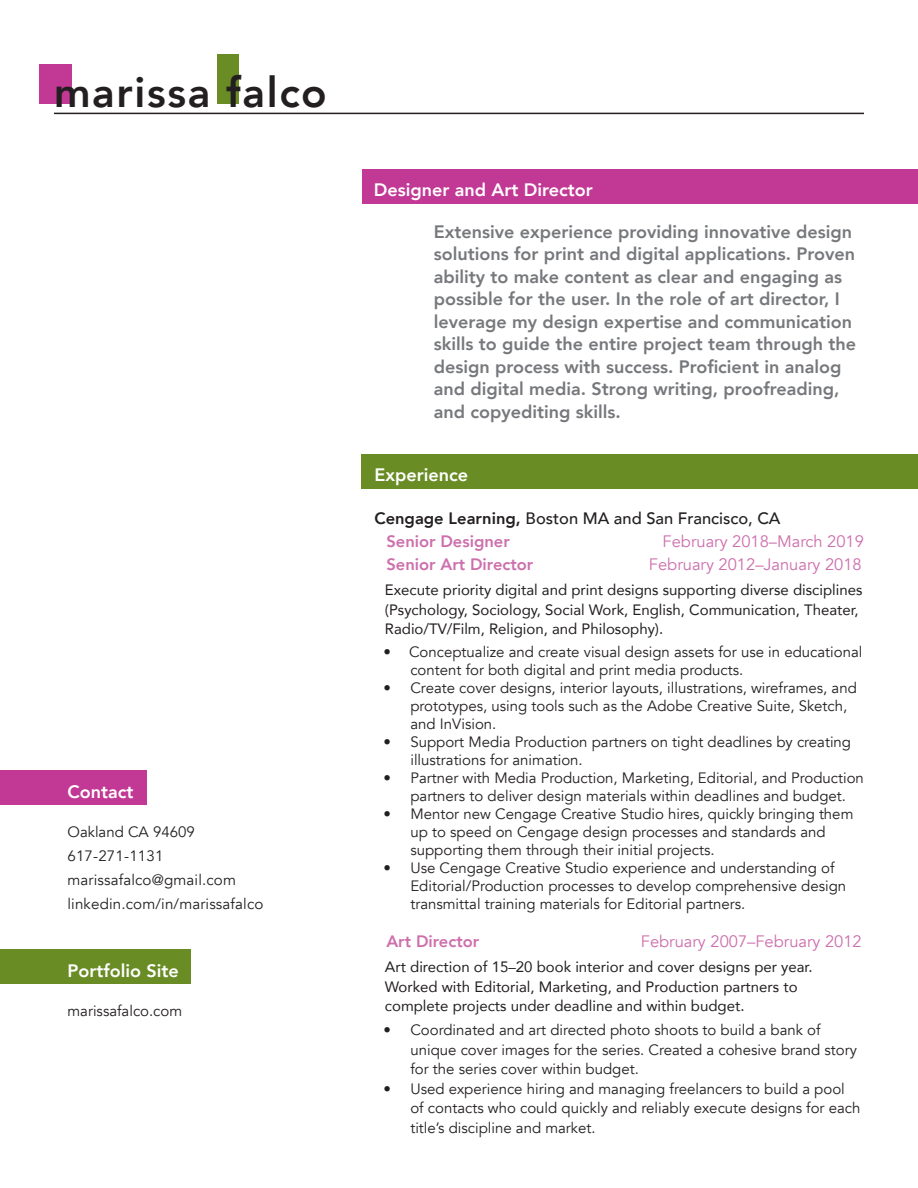
<style>
.page{position:relative;width:918px;height:1188px;background:#fff}
.page>*{position:absolute;margin:0;border:0;box-sizing:border-box;transform-origin:0 0}
.t1{font:800 42px "Avenir";letter-spacing:.04em;color:#231f20}
.t2{font:800 18px/22.5px "Avenir";color:#76787b}
.t3{font:800 18px "Avenir";color:#fff}
.t4{font:16.5px "Avenir";color:#cd6fac}
.t5{font:500 16.5px "Avenir";color:#231f20}
.t6{font:800 16.5px "Avenir";color:#cd6fac}
.t7{font:15px/18px "Avenir";color:#231f20}
.Paragraph_Style_2{font:15px/19.5px "Avenir";color:#231f20}
.s1{font-weight:800}
</style>
<div class="page">
<div style="left:218px;top:55px;width:21px;height:49px;background:#698c24"></div>
<div style="left:40px;top:65px;width:32px;height:39px;background:#c23895"></div>
<div style="left:0;top:771px;width:147px;height:34px;background:#c23895"></div>
<div style="left:362px;top:455px;width:556px;height:34px;background:#698c24"></div>
<hr style="left:54px;top:113px;width:810px;height:1px;background:#231f20">
<div style="left:0;top:950px;width:191px;height:34px;background:#698c24"></div>
<div style="left:362px;top:170px;width:556px;height:34px;background:#c23895"></div>
<p class="t1" style="left:54px;top:60px;width:274px">marissa falco</p>
<p class="t3" style="left:68px;top:778px;width:67px">Contact</p>
<p class="t7" style="left:68px;top:823px;width:129px">Oakland CA 94609</p>
<p class="t7" style="left:68px;top:847px;width:97px">617-271-1131</p>
<p class="t7" style="left:68px;top:871px;width:170px">marissafalco@gmail.com</p>
<p class="t7" style="left:68px;top:895px;width:197px">linkedin.com/in/marissafalco</p>
<p class="t3" style="left:68px;top:957px;width:113px">Portfolio Site</p>
<p class="t7" style="left:68px;top:1002px;width:116px">marissafalco.com</p>
<p class="t3" style="left:374px;top:176px;width:221px">Designer and Art Director</p>
<p class="t2" style="left:434px;top:220px;width:424px">Extensive experience providing innovative design solutions for print and digital applications. Proven ability to make content as clear and engaging as possible for the user. In the role of art director, I leverage my design expertise and communication skills to guide the entire project team through the design process with success. Proficient in analog and digital media. Strong writing, proofreading, and copyediting skills.</p>
<p class="t3" style="left:374px;top:461px;width:95px">Experience</p>
<p class="t5" style="left:374px;top:504px;width:408px"><span class="s1">Cengage Learning,</span> Boston MA and San Francisco, CA</p>
<p class="t6" style="left:386px;top:529px;width:125px">Senior Designer</p>
<p class="t4" style="left:663px;top:532px;width:203px">February 2018–March 2019</p>
<p class="t6" style="left:386px;top:551px;width:148px">Senior Art Director</p>
<p class="t4" style="left:649px;top:554px;width:214px">February 2012–January 2018</p>
<p class="Paragraph_Style_2" style="left:385px;top:580px;width:479px">Execute priority digital and print designs supporting diverse disciplines (Psychology, Sociology, Social Work, English, Communication, Theater,<br>Radio/TV/Film, Religion, and Philosophy).</p>
<p class="t7" style="left:410px;top:643px;width:454px;text-indent:-27px">• Conceptualize and create visual design assets for use in educational content for both digital and print media products.</p>
<p class="t7" style="left:410px;top:679px;width:448px;text-indent:-27px">• Create cover designs, interior layouts, illustrations, wireframes, and prototypes, using tools such as the Adobe Creative Suite, Sketch, and InVision.</p>
<p class="t7" style="left:410px;top:733px;width:442px;text-indent:-27px">• Support Media Production partners on tight deadlines by creating illustrations for animation.</p>
<p class="t7" style="left:410px;top:769px;width:455px;text-indent:-27px">• Partner with Media Production, Marketing, Editorial, and Production partners to deliver design materials within deadlines and budget.</p>
<p class="t7" style="left:410px;top:805px;width:445px;text-indent:-27px">• Mentor new Cengage Creative Studio hires, quickly bringing them up to speed on Cengage design processes and standards and supporting them through their initial projects.</p>
<p class="t7" style="left:410px;top:859px;width:437px;text-indent:-27px">• Use Cengage Creative Studio experience and understanding of<br>Editorial/Production processes to develop comprehensive design transmittal training materials for Editorial partners.</p>
<p class="t6" style="left:386px;top:928px;width:94px">Art Director</p>
<p class="t4" style="left:641px;top:931px;width:222px">February 2007–February 2012</p>
<p class="Paragraph_Style_2" style="left:385px;top:957px;width:429px">Art direction of 15–20 book interior and cover designs per year.<br>Worked with Editorial, Marketing, and Production partners to complete projects under deadline and within budget.</p>
<p class="t7" style="left:410px;top:1021px;width:448px;line-height:19.5px;text-indent:-27px">• Coordinated and art directed photo shoots to build a bank of unique cover images for the series. Created a cohesive brand story for the series cover within budget.</p>
<p class="t7" style="left:410px;top:1079px;width:452px;line-height:19.5px;text-indent:-27px">• Used experience hiring and managing freelancers to build a pool of contacts who could quickly and reliably execute designs for each title’s discipline and market.</p>
</div>
